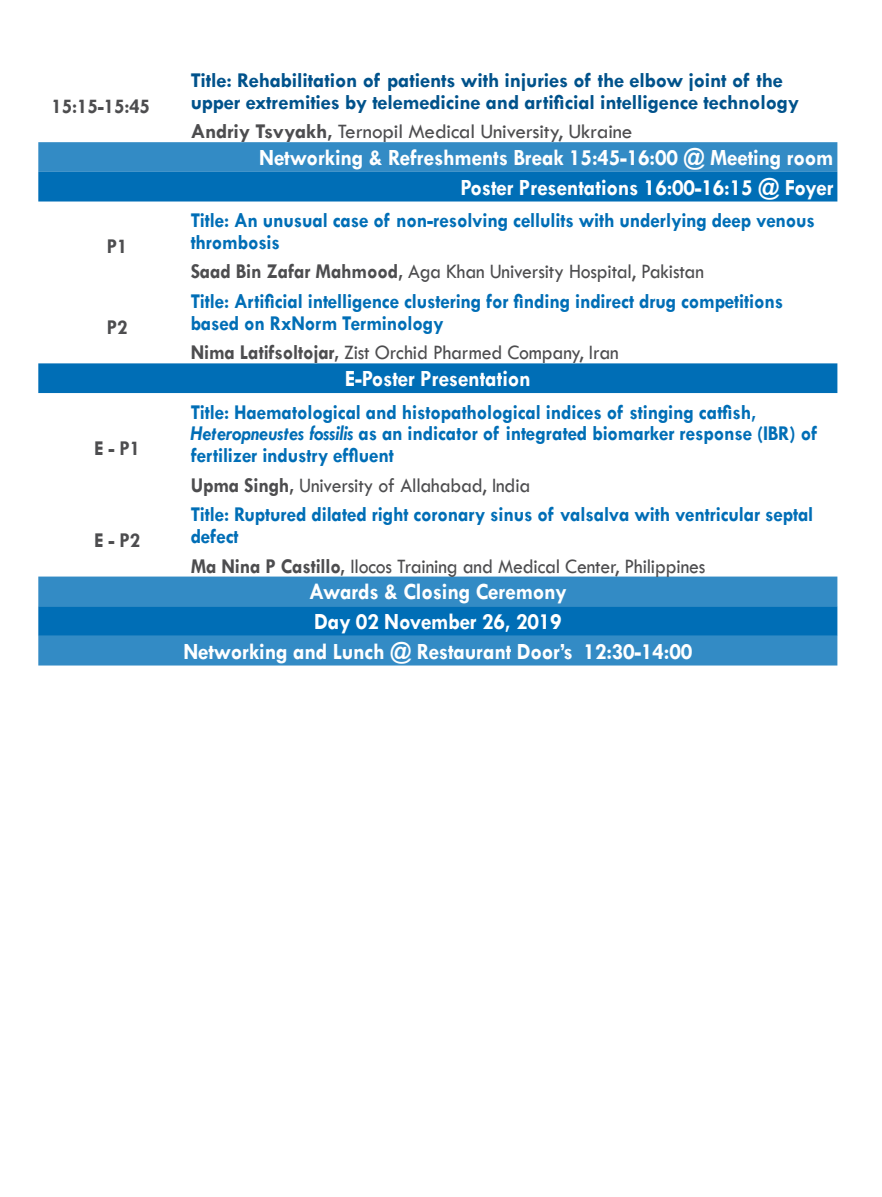
<style>
.page{position:relative;width:882px;height:1197px;background:#fff}
.page>*{position:absolute;margin:0;border:0;box-sizing:border-box;transform-origin:0 0}
.t1{font:700 23.45px/29.8px "Tw Cen";letter-spacing:-.01em;color:#fff;text-align:right;scale:.93 1}
.t2{font:700 21.18px/21.7px "Tw Cen";letter-spacing:-.01em;color:#006eb6;scale:.93 1}
.t3{font:21.18px "Tw Cen";letter-spacing:-.01em;color:#4d4d4f;scale:.93 1}
.t4{font:700 21.18px/21.7px "Tw Cen";letter-spacing:-.01em;color:#00528b}
.t5{font:21.18px "Tw Cen";letter-spacing:-.01em;color:#4d4d4f}
.t6{font:700 21.18px "Tw Cen";letter-spacing:-.01em;color:#4d4d4f;scale:.93 1}
.s1{font-weight:700}
.s2{font-style:italic}
</style>
<div class="page">
<div style="left:38px;top:142px;width:799px;height:524px;background:#338bc5"></div>
<svg style="left:38px;top:172px;width:799px;height:464px"></svg>
<p class="t6" style="left:52px;top:93px;width:108px">15:15-15:45</p>
<p class="t6" style="left:107px;top:233px;width:24px">P1</p>
<p class="t6" style="left:107px;top:314px;width:24px">P2</p>
<p class="t6" style="left:94px;top:436px;width:51px">E - P1</p>
<p class="t6" style="left:94px;top:527px;width:51px">E - P2</p>
<p class="t4" style="left:191px;top:69px;width:610px">Title: Rehabilitation of patients with injuries of the elbow joint of the upper extremities by telemedicine and artificial intelligence technology</p>
<p class="t5" style="left:191px;top:119px;width:443px"><span class="s1">Andriy Tsvyakh,</span> Ternopil Medical University, Ukraine</p>
<p class="t1" style="left:259px;top:142px;width:619px">Networking &amp; Refreshments Break 15:45-16:00 @ Meeting room<br>Poster Presentations 16:00-16:15 @ Foyer</p>
<p class="t2" style="left:191px;top:209px;width:673px">Title: An unusual case of non-resolving cellulits with underlying deep venous thrombosis</p>
<p class="t3" style="left:191px;top:259px;width:553px"><span class="s1">Saad Bin Zafar Mahmood,</span> Aga Khan University Hospital, Pakistan</p>
<p class="t2" style="left:191px;top:290px;width:639px">Title: Artificial intelligence clustering for finding indirect drug competitions based on RxNorm Terminology</p>
<p class="t3" style="left:191px;top:340px;width:462px"><span class="s1">Nima Latifsoltojar,</span> Zist Orchid Pharmed Company, Iran</p>
<p class="t1" style="left:345px;top:363px;width:201px">E-Poster Presentation</p>
<p class="t2" style="left:191px;top:401px;width:675px">Title: Haematological and histopathological indices of stinging catfish,<br><span class="s2">Heteropneustes fossilis</span> as an indicator of integrated biomarker response (IBR) of fertilizer industry effluent</p>
<p class="t3" style="left:191px;top:472px;width:367px"><span class="s1">Upma Singh,</span> University of Allahabad, India</p>
<p class="t2" style="left:191px;top:503px;width:671px">Title: Ruptured dilated right coronary sinus of valsalva with ventricular septal defect</p>
<p class="t3" style="left:191px;top:553px;width:555px"><span class="s1">Ma Nina P Castillo,</span> Ilocos Training and Medical Center, Philippines</p>
<p class="t1" style="left:183px;top:576px;width:549px;text-align:center">Awards &amp; Closing Ceremony<br>Day 02 November 26, 2019<br>Networking and Lunch @ Restaurant Door’s 12:30-14:00</p>
</div>
